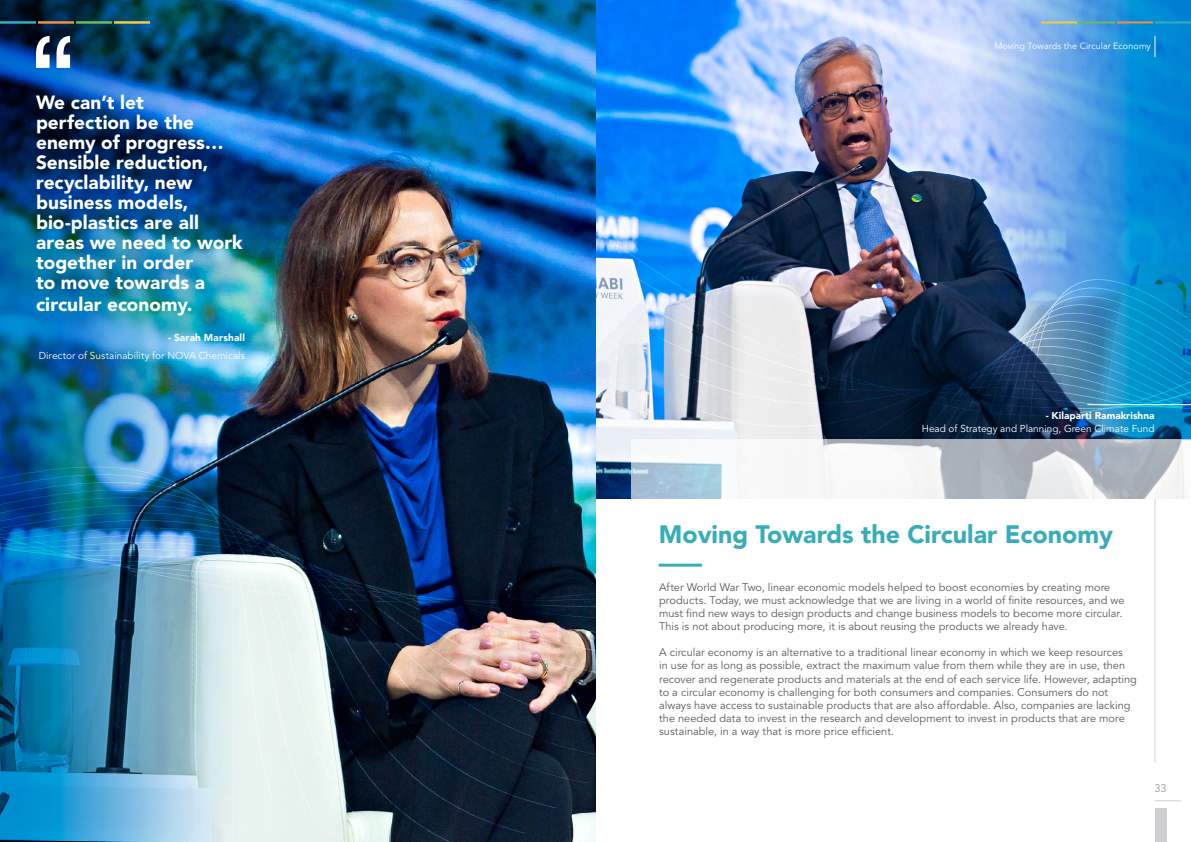
<style>
.page{position:relative;width:1191px;height:842px;background:#fff}
.page>*{position:absolute;margin:0;border:0;box-sizing:border-box;transform-origin:0 0}
.Head-Head{font:900 25px "Avenir LT Std";color:#37adba}
.Sub-Headline_Body{font:900 19px/20px "Avenir LT Std";color:#fff}
.Body_Text_1{font:11px/13px "Avenir LT Std";color:#58595b}
.t1{font:11px "Avenir LT Std";color:#939598}
.Sub-Headline_Body-2{font:10px "Avenir LT Std";color:#fff}
.Sub-Headline_Body-3{font:900 10px "Avenir LT Std";color:#fff}
.Quotation_12{font:9px "Avenir LT Std";letter-spacing:.01em;color:#fff}
</style>
<div class="page">
<img style="left:596px;top:0;width:347px;height:499px">
<img style="left:943px;top:0;width:248px;height:230px">
<svg style="left:700px;top:429px;width:491px;height:10px;background:#425e77"></svg>
<svg style="left:678px;top:425px;width:513px;height:4px;background:#496b85"></svg>
<img style="left:596px;top:230px;width:595px;height:195px">
<hr style="left:1087px;top:404px;width:104px;height:1px;background:#fff">
<img style="left:248px;top:0;width:347px;height:842px">
<img style="left:0;top:0;width:248px;height:402px">
<svg style="left:0;top:833px;width:493px;height:9px;background:#7da8bc"></svg>
<svg style="left:0;top:808px;width:525px;height:25px;background:#74a0b5"></svg>
<svg style="left:0;top:783px;width:557px;height:25px;background:#5f889e"></svg>
<svg style="left:0;top:758px;width:589px;height:25px;background:#54798d"></svg>
<svg style="left:0;top:734px;width:595px;height:24px;background:#4e6f80"></svg>
<svg style="left:0;top:709px;width:595px;height:25px;background:#4e6f80"></svg>
<img style="left:0;top:685px;width:595px;height:24px">
<img style="left:0;top:663px;width:595px;height:22px">
<img style="left:0;top:646px;width:595px;height:17px">
<img style="left:0;top:631px;width:595px;height:15px">
<img style="left:0;top:620px;width:595px;height:11px">
<img style="left:0;top:402px;width:595px;height:216px">
<hr style="left:0;top:21px;width:36px;height:2px;background:#37adba">
<hr style="left:76px;top:21px;width:36px;height:2px;background:#70ba5d">
<hr style="left:38px;top:21px;width:36px;height:2px;background:#f19239">
<hr style="left:114px;top:21px;width:36px;height:2px;background:#f4cc37">
<svg style="left:36px;top:36px;width:34px;height:32px"></svg>
<svg style="left:631px;top:439px;width:560px;height:60px"></svg>
<hr style="left:659px;top:564px;width:43px;height:3px;background:#37adba">
<hr style="left:1041px;top:21px;width:36px;height:2px;background:#f4cc37">
<hr style="left:1117px;top:21px;width:36px;height:2px;background:#f19239">
<hr style="left:1079px;top:21px;width:36px;height:2px;background:#70ba5d">
<hr style="left:1155px;top:21px;width:36px;height:2px;background:#37adba">
<svg style="left:1154px;top:36px;width:1px;height:21px"></svg>
<hr style="left:1154px;top:499px;width:1px;height:263px;background:#939598">
<div style="left:1155px;top:808px;width:11px;height:33px;background:#cecfd0"></div>
<svg style="left:1154px;top:800px;width:26px;height:1px"></svg>
<p class="Sub-Headline_Body" style="left:36px;top:92px;width:208px">We can’t let perfection be the enemy of progress…<br>Sensible reduction, recyclability, new business models, bio-plastics are all areas we need to work together in order<br>to move towards a</p>
<p class="Sub-Headline_Body" style="left:36px;top:295px;width:158px">circular economy.</p>
<p class="Sub-Headline_Body-3" style="left:168px;top:332px;width:78px">- Sarah Marshall</p>
<p class="Sub-Headline_Body-2" style="left:39px;top:350px;width:208px">Director of Sustainability for NOVA Chemicals</p>
<p class="Quotation_12" style="left:994px;top:41px;width:158px">Moving Towards the Circular Economy</p>
<p class="Sub-Headline_Body-3" style="left:1045px;top:410px;width:110px">- Kilaparti Ramakrishna</p>
<p class="Sub-Headline_Body-2" style="left:921px;top:423px;width:234px">Head of Strategy and Planning, Green Climate Fund</p>
<p class="Head-Head" style="left:659px;top:519px;width:456px">Moving Towards the Circular Economy</p>
<p class="Body_Text_1" style="left:659px;top:581px;width:467px">After World War Two, linear economic models helped to boost economies by creating more products. Today, we must acknowledge that we are living in a world of finite resources, and we must find new ways to design products and change business models to become more circular.<br>This is not about producing more, it is about reusing the products we already have.</p>
<p class="Body_Text_1" style="left:659px;top:646px;width:479px">A circular economy is an alternative to a traditional linear economy in which we keep resources<br>in use for as long as possible, extract the maximum value from them while they are in use, then recover and regenerate products and materials at the end of each service life. However, adapting to a circular economy is challenging for both consumers and companies. Consumers do not always have access to sustainable products that are also affordable. Also, companies are lacking the needed data to invest in the research and development to invest in products that are more sustainable, in a way that is more price efficient.</p>
<p class="t1" style="left:1154px;top:782px;width:14px">33</p>
</div>
